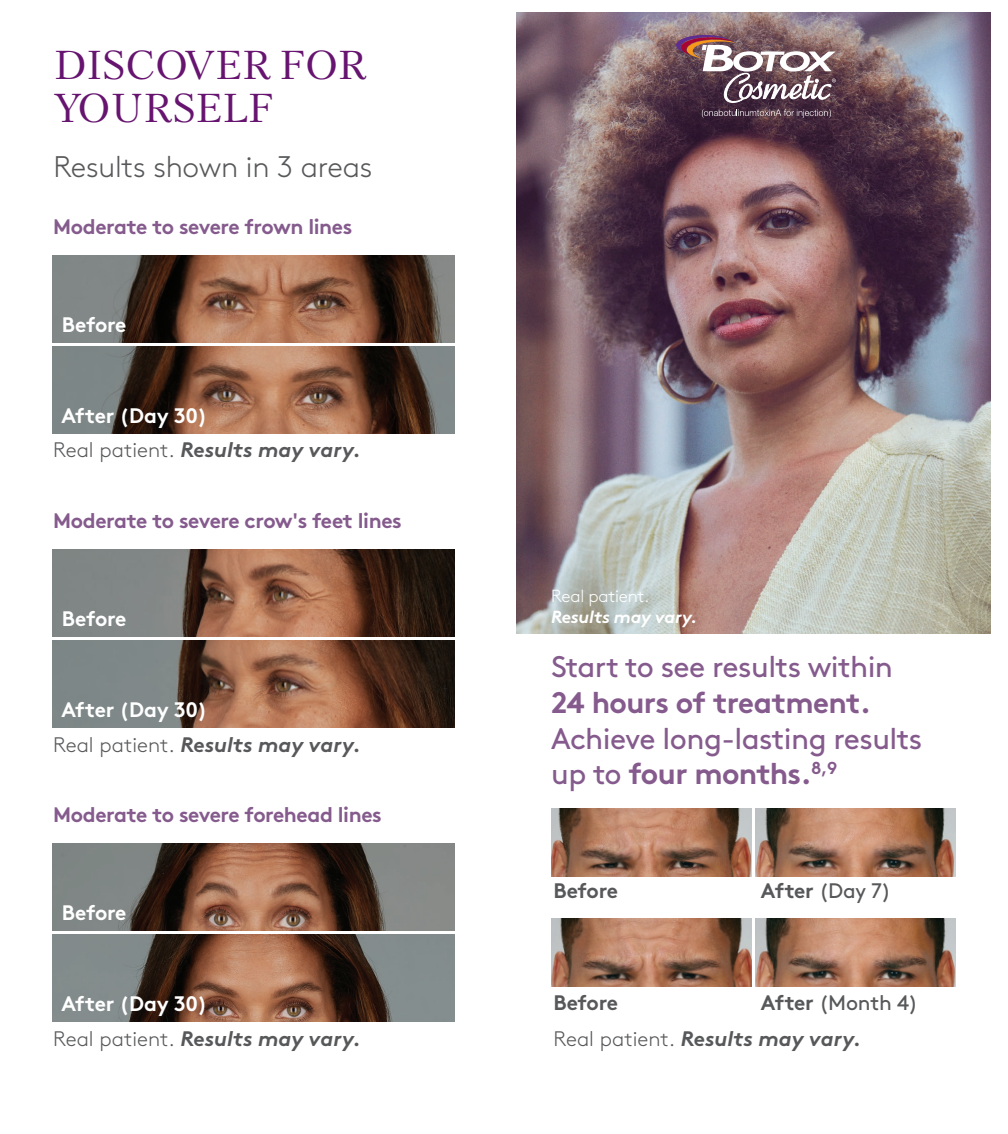
<style>
.page{position:relative;width:1008px;height:1134px;background:#fff}
.page>*{position:absolute;margin:0;border:0;box-sizing:border-box;transform-origin:0 0}
.t1{font:40.25px/43.8px "Petersburg";letter-spacing:-.01em;color:#661470}
.t2{font:29.75px/35.7px "Brown Std";letter-spacing:-.02em;color:#855b8d}
.t3{font:300 29.75px "Brown Std";letter-spacing:-.01em;color:#57585a}
.t4{font:italic 700 21px "Brown Std";color:#57585a}
.t5{font:700 21px "Brown Std";letter-spacing:-.02em;color:#855b8d}
.t6{font:700 21px "Brown Std";letter-spacing:-.01em;color:#fff}
.t7{font:21px "Brown Std";letter-spacing:-.01em;color:#57585a}
.t8{font:700 21px "Brown Std";letter-spacing:-.015em;color:#57585a}
.t9{font:italic 700 17.5px/21px "Brown Std";letter-spacing:-.015em;color:#fff}
.s1{font-weight:300;font-style:normal}
.s2{font-weight:700}
</style>
<div class="page">
<img style="left:52px;top:256px;width:403px;height:86px">
<img style="left:52px;top:347px;width:403px;height:87px">
<img style="left:517px;top:13px;width:473px;height:620px">
<img style="left:52px;top:550px;width:403px;height:87px">
<img style="left:52px;top:641px;width:403px;height:86px">
<img style="left:52px;top:844px;width:403px;height:86px">
<img style="left:52px;top:935px;width:403px;height:87px">
<img style="left:551px;top:808px;width:201px;height:68px">
<img style="left:755px;top:808px;width:201px;height:68px">
<img style="left:551px;top:919px;width:201px;height:68px">
<img style="left:755px;top:919px;width:201px;height:68px">
<svg style="left:676px;top:35px;width:160px;height:68px"></svg>
<svg style="left:702px;top:109px;width:129px;height:9px"></svg>
<p class="t1" style="left:54px;top:42px;width:315px">DISCOVER FOR<br>YOURSELF</p>
<p class="t3" style="left:53px;top:150px;width:320px">Results shown in 3 areas</p>
<p class="t5" style="left:53px;top:214px;width:301px">Moderate to severe frown lines</p>
<p class="t6" style="left:62px;top:312px;width:66px">Before</p>
<p class="t6" style="left:61px;top:403px;width:148px">After (Day 30)</p>
<p class="t4" style="left:53px;top:437px;width:309px"><span class="s1">Real patient.</span> Results may vary.</p>
<p class="t5" style="left:53px;top:508px;width:350px">Moderate to severe crow's feet lines</p>
<p class="t6" style="left:62px;top:606px;width:66px">Before</p>
<p class="t6" style="left:61px;top:697px;width:148px">After (Day 30)</p>
<p class="t4" style="left:53px;top:732px;width:309px"><span class="s1">Real patient.</span> Results may vary.</p>
<p class="t5" style="left:53px;top:802px;width:330px">Moderate to severe forehead lines</p>
<p class="t6" style="left:62px;top:900px;width:66px">Before</p>
<p class="t6" style="left:61px;top:991px;width:148px">After (Day 30)</p>
<p class="t4" style="left:53px;top:1026px;width:309px"><span class="s1">Real patient.</span> Results may vary.</p>
<p class="t9" style="left:551px;top:585px;width:148px"><span class="s1">Real patient.<br></span>Results may vary.</p>
<p class="t2" style="left:551px;top:649px;width:373px">Start to see results within<br><span class="s2">24 hours of treatment.<br></span>Achieve long-lasting results up to <span class="s2">four months.</span><sup>8,9</sup></p>
<p class="t8" style="left:553px;top:877px;width:66px">Before</p>
<p class="t7" style="left:761px;top:878px;width:132px"><span class="s2">After</span> (Day 7)</p>
<p class="t8" style="left:553px;top:990px;width:66px">Before</p>
<p class="t7" style="left:761px;top:991px;width:159px"><span class="s2">After</span> (Month 4)</p>
<p class="t4" style="left:553px;top:1026px;width:309px"><span class="s1">Real patient.</span> Results may vary.</p>
</div>
